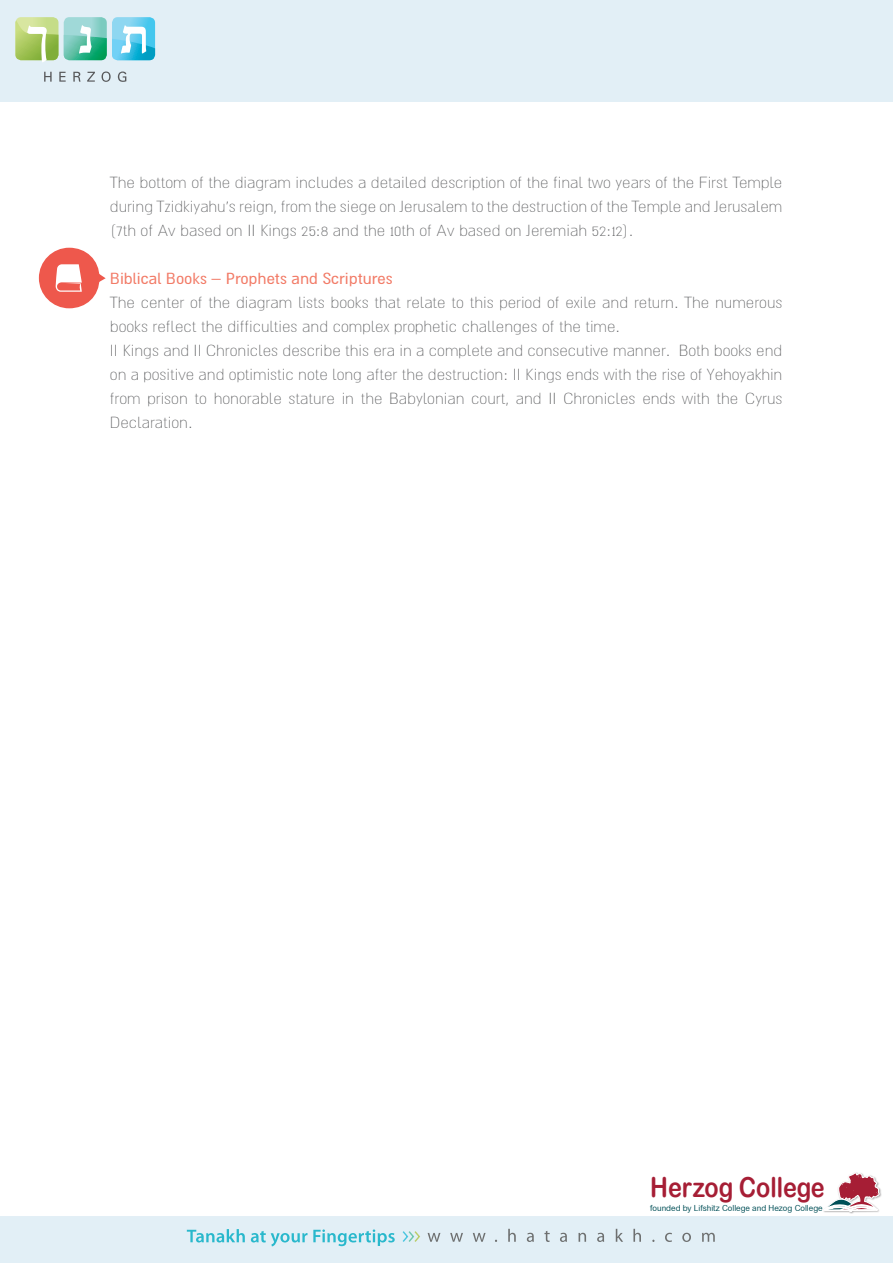
<style>
.page{position:relative;width:893px;height:1263px;background:#fff}
.page>*{position:absolute;margin:0;border:0;box-sizing:border-box;transform-origin:0 0}
.t1{font:27.6px "Arial Rounded MT Bold";color:#a61e35;scale:.85 1}
.t2{font:300 18px/24px "Almoni DLAAA";color:#57585a}
.t3{font:18px "Almoni DLAAA";color:#f27b67}
.t4{font:8.55px "Arial Rounded MT";color:#004f57;scale:.94 1}
</style>
<div class="page">
<div style="left:0;top:3px;width:893px;height:99px;background:#e2eff6"></div>
<hr style="left:0;top:0;width:893px;height:3px;background:#e2eff6">
<div style="left:0;top:1216px;width:893px;height:47px;background:#e2eff6"></div>
<svg style="left:15px;top:17px;width:43px;height:45px;background:#b9d381"></svg>
<svg style="left:64px;top:17px;width:91px;height:43px;background:#7ccfd3"></svg>
<svg style="left:44px;top:72px;width:82px;height:10px"></svg>
<div style="left:823px;top:1171px;width:58px;height:43px;background:#231f20;opacity:.4"></div>
<svg style="left:823px;top:1172px;width:57px;height:40px"></svg>
<svg style="left:402px;top:1231px;width:18px;height:11px"></svg>
<svg style="left:187px;top:1229px;width:58px;height:13px"></svg>
<svg style="left:251px;top:1231px;width:56px;height:15px"></svg>
<svg style="left:313px;top:1229px;width:82px;height:17px"></svg>
<svg style="left:428px;top:1233px;width:12px;height:9px"></svg>
<svg style="left:450px;top:1233px;width:13px;height:9px"></svg>
<svg style="left:473px;top:1233px;width:13px;height:9px"></svg>
<svg style="left:508px;top:1229px;width:8px;height:13px"></svg>
<svg style="left:527px;top:1233px;width:7px;height:9px"></svg>
<svg style="left:544px;top:1231px;width:6px;height:11px"></svg>
<svg style="left:560px;top:1233px;width:7px;height:9px"></svg>
<svg style="left:578px;top:1233px;width:8px;height:9px"></svg>
<svg style="left:597px;top:1233px;width:7px;height:9px"></svg>
<svg style="left:616px;top:1229px;width:7px;height:13px"></svg>
<svg style="left:633px;top:1229px;width:8px;height:13px"></svg>
<svg style="left:665px;top:1233px;width:7px;height:9px"></svg>
<svg style="left:682px;top:1233px;width:9px;height:9px"></svg>
<svg style="left:702px;top:1233px;width:13px;height:9px"></svg>
<svg style="left:99px;top:273px;width:7px;height:10px"></svg>
<div style="left:39px;top:248px;width:60px;height:60px;background:#ee584c;border-radius:50%"></div>
<svg style="left:56px;top:264px;width:26px;height:28px"></svg>
<p class="t2" style="left:110px;top:170px;width:674px;text-align:justify">The bottom of the diagram includes a detailed description of the final two years of the First Temple during Tzidkiyahu s' reign, from the siege on Jerusalem to the destruction of the Temple and Jerusalem 7( th of Av based on II Kings 25:8 and the 10th of Av based on Jeremiah 52:12 .(</p>
<p class="t3" style="left:110px;top:269px;width:284px">Biblical Books – Prophets and Scriptures</p>
<p class="t2" style="left:110px;top:290px;width:674px">The center of the diagram lists books that relate to this period of exile and return. The numerous books reflect the difficulties and complex prophetic challenges of the time.</p>
<p class="t2" style="left:679px;top:338px;width:105px">Both books end</p>
<p class="t2" style="left:110px;top:338px;width:674px">II Kings and II Chronicles describe this era in a complete and consecutive manner.<br>on a positive and optimistic note long after the destruction II: Kings ends with the rise of Yehoyakhin from prison to honorable stature in the Babylonian court, and II Chronicles ends with the Cyrus Declaration.</p>
<p class="t1" style="left:650px;top:1170px;width:207px">Herzog College</p>
<p class="t4" style="left:650px;top:1203px;width:185px">founded by Lifshitz College and Hezog College</p>
</div>
